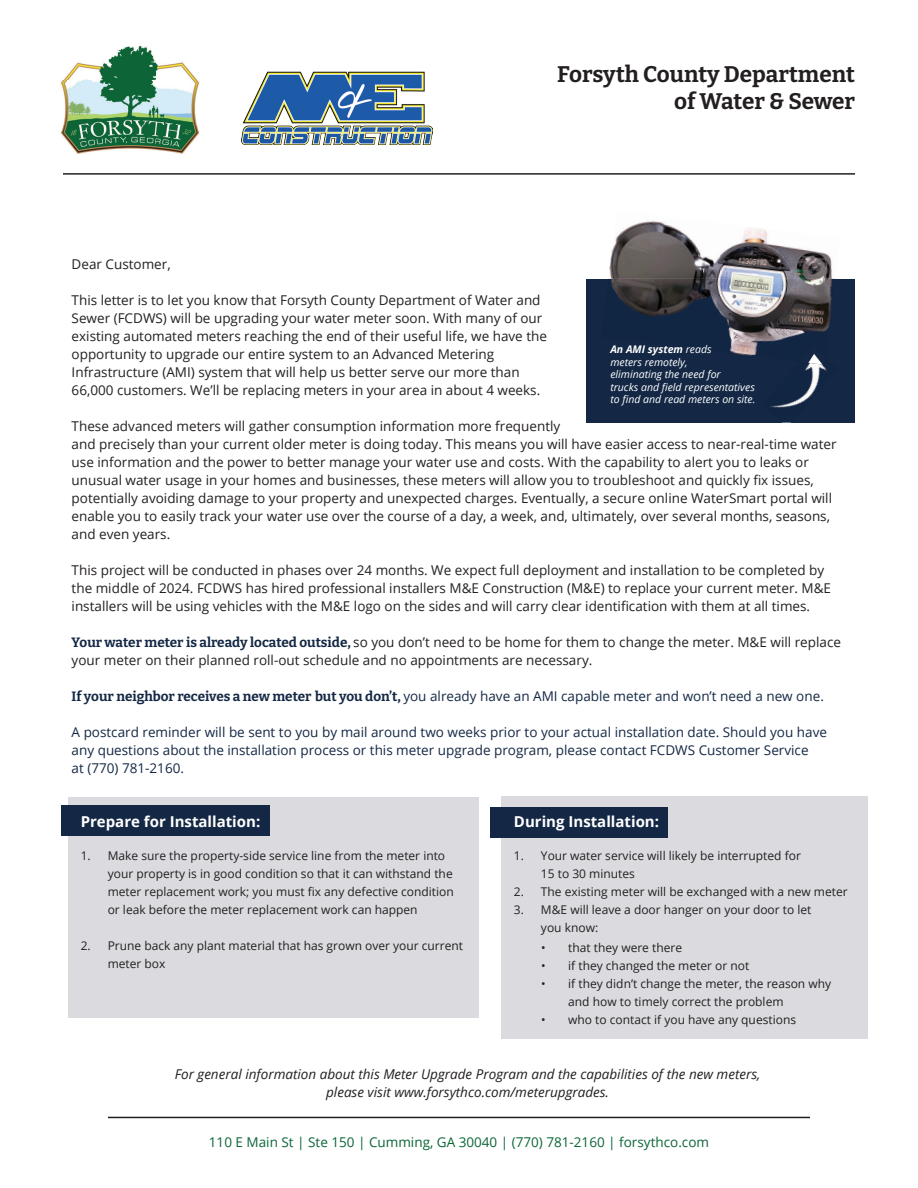
<style>
.page{position:relative;width:918px;height:1188px;background:#fff}
.page>*{position:absolute;margin:0;border:0;box-sizing:border-box;transform-origin:0 0}
.t1{font:700 22.5px/27px "Bitter";color:#231f20;text-align:right}
.t2{font:700 15px "Open Sans";color:#fff}
.t3{font:13.5px/18px "Open Sans";color:#231f20}
.t4{font:13.5px/18px "Open Sans";color:#142845}
.t5{font:italic 13.5px/18px "Open Sans";color:#231f20;text-align:center}
.t6{font:13.5px "Open Sans";color:#0c6537}
.t7{font:12px/18px "Open Sans";color:#231f20}
.t8{font:italic 10.5px/12.6px "Open Sans";color:#fff}
.s1{font-family:"Bitter";font-weight:700;color:#142845}
.s2{font-family:"Bitter";font-weight:700}
.s3{font-weight:700}
</style>
<div class="page">
<img style="left:242px;top:71px;width:190px;height:73px">
<div style="left:586px;top:279px;width:269px;height:143px;background:#142845"></div>
<img style="left:60px;top:45px;width:140px;height:109px">
<hr style="left:63px;top:173px;width:792px;height:2px;background:#231f20">
<hr style="left:108px;top:1117px;width:702px;height:1px;background:#231f20">
<img style="left:608px;top:221px;width:227px;height:58px">
<img style="left:611px;top:279px;width:169px;height:77px">
<img style="left:780px;top:279px;width:52px;height:61px">
<img style="left:770px;top:365px;width:57px;height:43px">
<img style="left:808px;top:354px;width:15px;height:11px">
<div style="left:69px;top:797px;width:410px;height:221px;background:#dadadf"></div>
<div style="left:61px;top:806px;width:208px;height:30px;background:#142845"></div>
<div style="left:501px;top:796px;width:366px;height:242px;background:#dadadf"></div>
<div style="left:490px;top:807px;width:178px;height:30px;background:#142845"></div>
<h1 class="t1" style="left:557px;top:60px;width:299px">Forsyth County Department of Water &amp; Sewer</h1>
<p class="t3" style="left:72px;top:255px;width:101px">Dear Customer,</p>
<p class="t3" style="left:72px;top:291px;width:477px">This letter is to let you know that Forsyth County Department of Water and Sewer (FCDWS) will be upgrading your water meter soon. With many of our existing automated meters reaching the end of their useful life, we have the opportunity to upgrade our entire system to an Advanced Metering Infrastructure (AMI) system that will help us better serve our more than 66,000 customers. We’ll be replacing meters in your area in about 4 weeks.</p>
<p class="t3" style="left:72px;top:417px;width:767px">These advanced meters will gather consumption information more frequently<br>and precisely than your current older meter is doing today. This means you will have easier access to near-real-time water use information and the power to better manage your water use and costs. With the capability to alert you to leaks or unusual water usage in your homes and businesses, these meters will allow you to troubleshoot and quickly fix issues, potentially avoiding damage to your property and unexpected charges. Eventually, a secure online WaterSmart portal will enable you to easily track your water use over the course of a day, a week, and, ultimately, over several months, seasons, and even years.</p>
<p class="t3" style="left:72px;top:561px;width:761px">This project will be conducted in phases over 24 months. We expect full deployment and installation to be completed by the middle of 2024. FCDWS has hired professional installers M&amp;E Construction (M&amp;E) to replace your current meter. M&amp;E installers will be using vehicles with the M&amp;E logo on the sides and will carry clear identification with them at all times.</p>
<p class="t3" style="left:72px;top:633px;width:771px"><span class="s1">Your water meter is already located outside,</span> so you don’t need to be home for them to change the meter. M&amp;E will replace your meter on their planned roll-out schedule and no appointments are necessary.</p>
<p class="t4" style="left:72px;top:687px;width:754px"><span class="s2">If your neighbor receives a new meter but you don’t,</span> you already have an AMI capable meter and won’t need a new one.</p>
<p class="t4" style="left:72px;top:723px;width:757px">A postcard reminder will be sent to you by mail around two weeks prior to your actual installation date. Should you have any questions about the installation process or this meter upgrade program, please contact FCDWS Customer Service<br>at (770) 781-2160.</p>
<p class="t8" style="left:610px;top:343px;width:147px"><span class="s3">An AMI system</span> reads<br>meters remotely,<br>eliminating the need for<br>trucks and field representatives to find and read meters on site.</p>
<p class="t2" style="left:81px;top:811px;width:181px">Prepare for Installation:</p>
<p class="t7" style="left:108px;top:846px;width:348px;text-indent:-27px">1. Make sure the property-side service line from the meter into your property is in good condition so that it can withstand the meter replacement work; you must fix any defective condition or leak before the meter replacement work can happen</p>
<p class="t7" style="left:108px;top:936px;width:357px;text-indent:-27px">2. Prune back any plant material that has grown over your current meter box</p>
<p class="t2" style="left:514px;top:811px;width:147px">During Installation:</p>
<p class="t7" style="left:541px;top:847px;width:261px;text-indent:-27px">1. Your water service will likely be interrupted for<br>15 to 30 minutes</p>
<p class="t7" style="left:514px;top:883px;width:335px">2. The existing meter will be exchanged with a new meter</p>
<p class="t7" style="left:541px;top:901px;width:272px;text-indent:-27px">3. M&amp;E will leave a door hanger on your door to let you know:</p>
<p class="t7" style="left:541px;top:938px;width:142px">• that they were there</p>
<p class="t7" style="left:541px;top:956px;width:210px">• if they changed the meter or not</p>
<p class="t7" style="left:568px;top:974px;width:265px;text-indent:-27px">• if they didn’t change the meter, the reason why and how to timely correct the problem</p>
<p class="t7" style="left:541px;top:1010px;width:256px">• who to contact if you have any questions</p>
<p class="t5" style="left:175px;top:1065px;width:587px">For general information about this Meter Upgrade Program and the capabilities of the new meters, please visit www.forsythco.com/meterupgrades.</p>
<p class="t6" style="left:209px;top:1133px;width:502px">110 E Main St | Ste 150 | Cumming, GA 30040 | (770) 781-2160 | forsythco.com</p>
</div>
